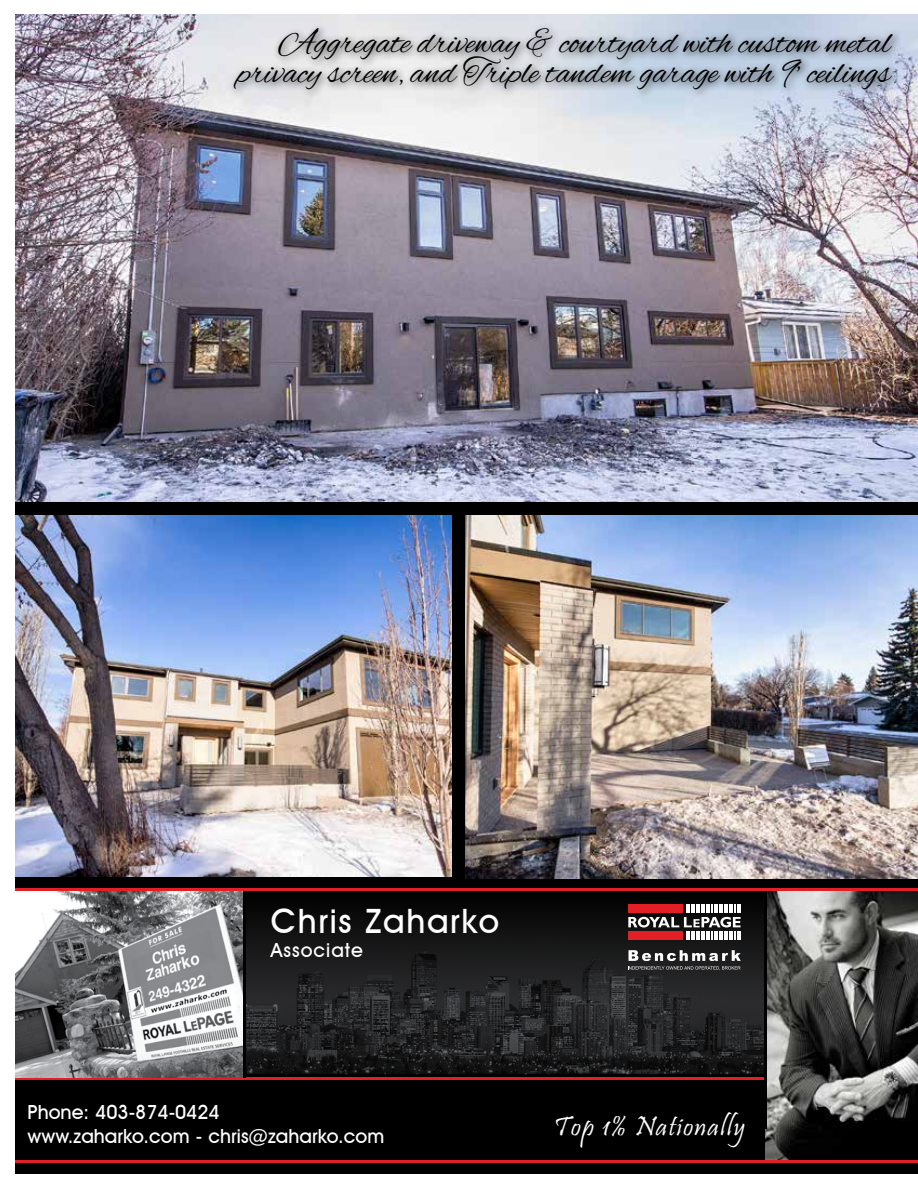
<style>
.page{position:relative;width:918px;height:1188px;background:#fff}
.page>*{position:absolute;margin:0;border:0;box-sizing:border-box;transform-origin:0 0}
.t1{font:36px/30px "Alex Brush";color:#000;text-align:right}
.t2{font:500 33.6px "Avant Garde IT Cby BT";letter-spacing:.05em;color:#fff}
.t3{font:28.2px "Pristina";letter-spacing:.05em;color:#fff}
.t4{font:500 19.5px/23.4px "Avant Garde IT Cby BT";color:#fff}
.t5{font:500 19.5px "Avant Garde IT Cby BT";letter-spacing:.05em;color:#fff}
</style>
<div class="page">
<div style="left:0;top:873px;width:918px;height:315px;background:#000"></div>
<img style="left:15px;top:14px;width:903px;height:488px">
<img style="left:14px;top:515px;width:439px;height:362px">
<img style="left:465px;top:515px;width:453px;height:363px">
<img style="left:246px;top:914px;width:518px;height:164px">
<hr style="left:0;top:1078px;width:918px;height:2px;background:#e11f25">
<img style="left:766px;top:891px;width:152px;height:270px">
<img style="left:14px;top:891px;width:229px;height:187px">
<hr style="left:765px;top:890px;width:2px;height:239px;background:#000">
<hr style="left:0;top:1161px;width:918px;height:2px;background:#e11f25">
<hr style="left:0;top:888px;width:918px;height:3px;background:#e11f25">
<div style="left:0;top:502px;width:918px;height:13px;background:#000"></div>
<div style="left:453px;top:504px;width:12px;height:384px;background:#000"></div>
<div style="left:0;top:1174px;width:918px;height:14px;background:#fff"></div>
<div style="left:0;top:0;width:14px;height:1188px;background:#fff"></div>
<svg style="left:628px;top:904px;width:113px;height:36px"></svg>
<svg style="left:628px;top:950px;width:113px;height:20px;background:#5c5c5d"></svg>
<div style="left:229px;top:22px;width:674px;height:78px;background:#000;opacity:.75"></div>
<p class="t1" style="left:238px;top:30px;width:655px">Aggregate driveway &amp; courtyard with custom metal privacy screen, and Triple tandem garage with 9’ ceilings</p>
<p class="t2" style="left:271px;top:901px;width:230px">Chris Zaharko</p>
<p class="t5" style="left:271px;top:938px;width:94px">Associate</p>
<p class="t4" style="left:28px;top:1101px;width:358px">Phone: 403-874-0424 www.zaharko.com - chris@zaharko.com</p>
<p class="t3" style="left:554px;top:1110px;width:193px">Top 1% Nationally</p>
</div>
